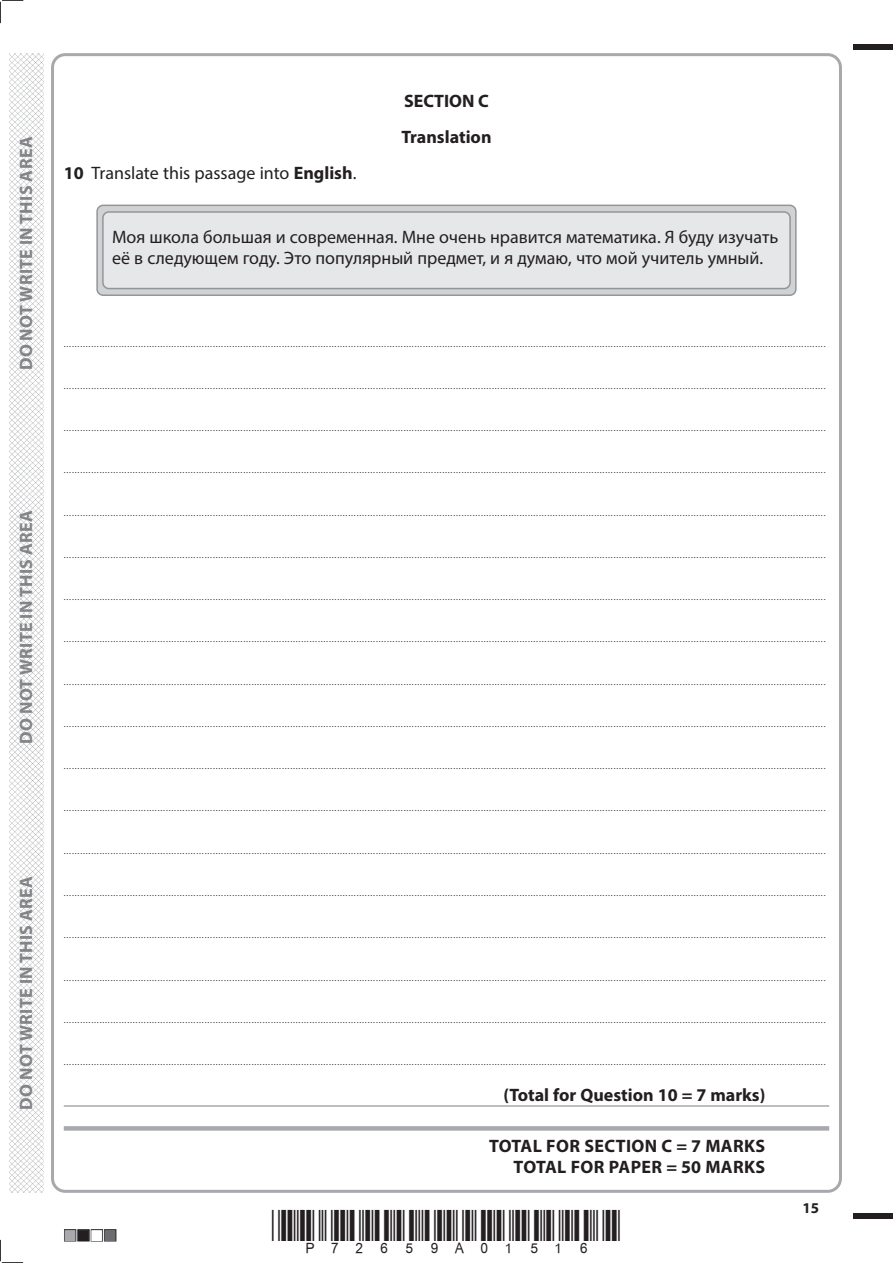
<style>
.page{position:relative;width:893px;height:1263px;background:#fff}
.page>*{position:absolute;margin:0;border:0;box-sizing:border-box;transform-origin:0 0}
.t1{font:18px/21px "Myriad Pro";color:#231f20}
.t2{font:700 18px "Myriad Pro";letter-spacing:.02em;color:#808285}
.t3{font:700 18px/36px "Myriad Pro";color:#231f20}
.t4{font:700 18px/21px "Myriad Pro";letter-spacing:.02em;color:#231f20;text-align:right}
.t5{font:700 15px "Myriad Pro";color:#231f20}
.t6{font:9px "Myriad Pro";color:#231f20}
.s1{font-weight:700}
</style>
<div class="page">
<div style="left:853px;top:44px;width:40px;height:5px;background:#231f20"></div>
<div style="left:853px;top:1214px;width:40px;height:5px;background:#231f20"></div>
<svg style="left:0;top:0;width:23px;height:23px"></svg>
<svg style="left:0;top:1240px;width:23px;height:23px"></svg>
<img style="left:10px;top:53px;width:34px;height:1140px">
<hr style="left:64px;top:1105px;width:765px;height:2px;background:#a8a9ad">
<div style="left:64px;top:1126px;width:765px;height:5px;background:#a8a9ad"></div>
<div style="left:97px;top:205px;width:699px;height:90px;background:#d1d2d4;border-radius:6px"></div>
<div style="left:96px;top:205px;width:701px;height:91px;border:2px solid #939598;border-radius:6px"></div>
<div style="left:103px;top:212px;width:687px;height:77px;background:#e6e7e9;border-radius:6px"></div>
<div style="left:102px;top:211px;width:689px;height:78px;border:2px solid #939598;border-radius:6px"></div>
<h1 class="t2" style="left:14px;top:370px;width:235px;rotate:-90deg">DO NOT WRITE IN THIS AREA</h1>
<h1 class="t2" style="left:14px;top:744px;width:235px;rotate:-90deg">DO NOT WRITE IN THIS AREA</h1>
<h1 class="t2" style="left:14px;top:1110px;width:235px;rotate:-90deg">DO NOT WRITE IN THIS AREA</h1>
<h1 class="t1" style="left:64px;top:162px;width:294px"><span class="s1">10</span> Translate this passage into <span class="s1">English</span>.</h1>
<h1 class="t3" style="left:401px;top:82px;width:92px">SECTION C<br>Translation</h1>
<h1 class="t1" style="left:112px;top:226px;width:668px">Моя школа большая и современная. Мне очень нравится математика. Я буду изучать её в следующем году. Это популярный предмет, и я думаю, что мой учитель умный.</h1>
<p class="t6" style="left:64px;top:338px;width:763px">....................................................................................................................................................................................................................................................................................</p>
<p class="t6" style="left:64px;top:380px;width:763px">....................................................................................................................................................................................................................................................................................</p>
<p class="t6" style="left:64px;top:422px;width:763px">....................................................................................................................................................................................................................................................................................</p>
<p class="t6" style="left:64px;top:465px;width:763px">....................................................................................................................................................................................................................................................................................</p>
<p class="t6" style="left:64px;top:507px;width:763px">....................................................................................................................................................................................................................................................................................</p>
<p class="t6" style="left:64px;top:549px;width:763px">....................................................................................................................................................................................................................................................................................</p>
<p class="t6" style="left:64px;top:591px;width:763px">....................................................................................................................................................................................................................................................................................</p>
<p class="t6" style="left:64px;top:634px;width:763px">....................................................................................................................................................................................................................................................................................</p>
<p class="t6" style="left:64px;top:676px;width:763px">....................................................................................................................................................................................................................................................................................</p>
<p class="t6" style="left:64px;top:718px;width:763px">....................................................................................................................................................................................................................................................................................</p>
<p class="t6" style="left:64px;top:761px;width:763px">....................................................................................................................................................................................................................................................................................</p>
<p class="t6" style="left:64px;top:803px;width:763px">....................................................................................................................................................................................................................................................................................</p>
<p class="t6" style="left:64px;top:845px;width:763px">....................................................................................................................................................................................................................................................................................</p>
<p class="t6" style="left:64px;top:887px;width:763px">....................................................................................................................................................................................................................................................................................</p>
<p class="t6" style="left:64px;top:930px;width:763px">....................................................................................................................................................................................................................................................................................</p>
<p class="t6" style="left:64px;top:972px;width:763px">....................................................................................................................................................................................................................................................................................</p>
<p class="t6" style="left:64px;top:1014px;width:763px">....................................................................................................................................................................................................................................................................................</p>
<p class="t6" style="left:64px;top:1056px;width:763px">....................................................................................................................................................................................................................................................................................</p>
<h1 class="t3" style="left:503px;top:1076px;width:264px">(Total for Question 10 = 7 marks)</h1>
<h1 class="t4" style="left:489px;top:1135px;width:278px">TOTAL FOR SECTION C = 7 MARKS<br>TOTAL FOR PAPER = 50 MARKS</h1>
<h2 class="t5" style="left:802px;top:1198px;width:18px">15</h2>
</div>
